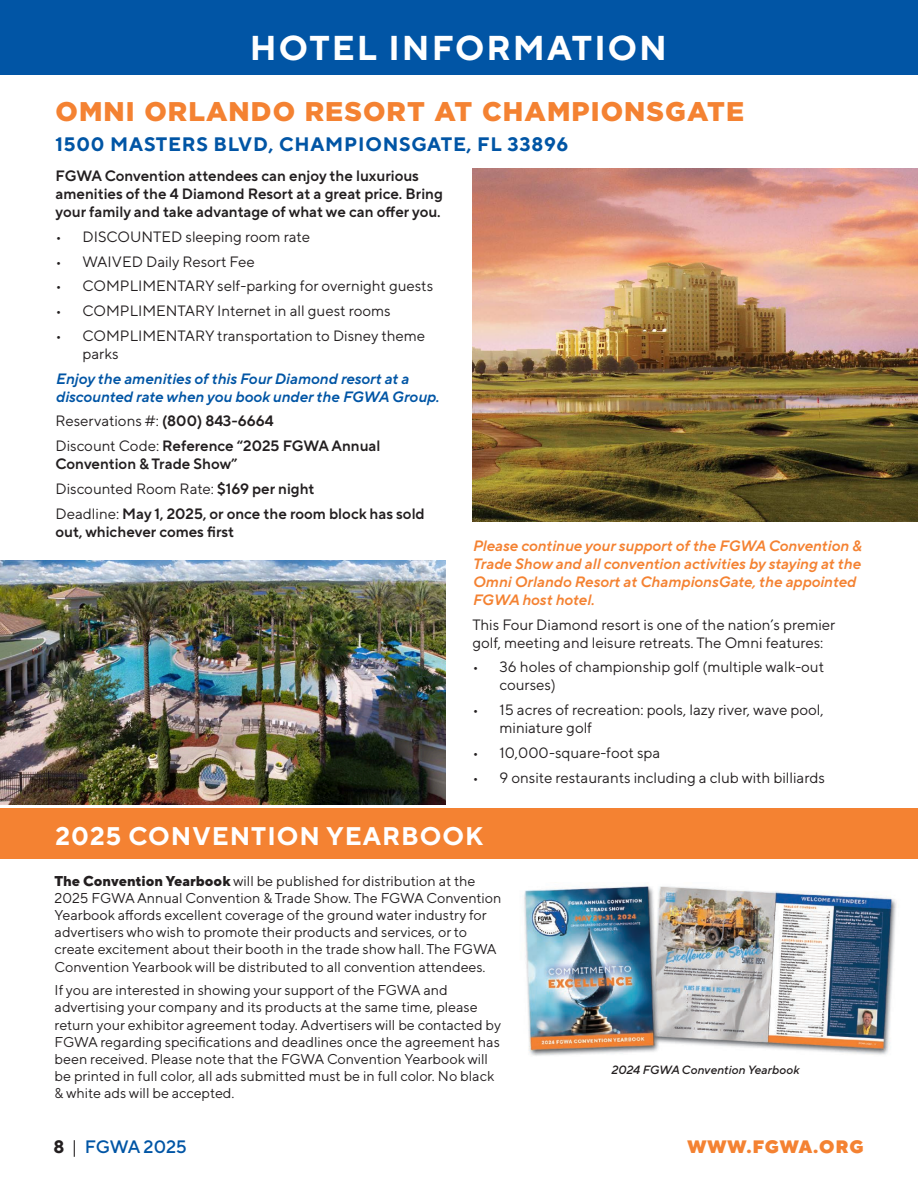
<style>
.page{position:relative;width:918px;height:1188px;background:#fff}
.page>*{position:absolute;margin:0;border:0;box-sizing:border-box;transform-origin:0 0}
.t1{font:700 34.5px "TT Norms Pro";letter-spacing:.06em;color:#fff}
.gotham_blue_sub{font:900 27px "Gotham";letter-spacing:.04em;color:#f48232}
.gotham_sub_navy{font:700 25.5px "TT Norms Pro";letter-spacing:.04em;color:#fff}
.body_text_large{font:700 19.5px "TT Norms Pro";letter-spacing:.04em;color:#0155a5}
.t2{font:900 18px "TT Norms Pro";letter-spacing:.05em;color:#f48232}
.t3{font:500 18px "TT Norms Pro";letter-spacing:-.01em;color:#0155a5}
.body_text_narrow{font:15px/18px "TT Norms Pro";color:#231f20}
.body_text_narrow-2{font:600 15px/18px "TT Norms Pro";color:#231f20}
.body_text_narrow-3{font:italic 600 15px/18px "TT Norms Pro";color:#f48232}
.body_text_narrow-4{font:italic 600 15px/18px "TT Norms Pro";color:#0155a5}
.body_text_narrow-5{font:14.25px/17.1px "TT Norms Pro";color:#231f20}
.bullets_narrow{font:italic 500 12px "TT Norms Pro";color:#231f20}
.s1{font-weight:600}
.s2{font-weight:400}
.s3{font-weight:800}
.s4{font-weight:700;color:#231f20}
.s5{font-weight:400;color:#231f20}
</style>
<div class="page">
<div style="left:0;top:0;width:917px;height:75px;background:#0155a5"></div>
<hr style="left:917px;top:0;width:1px;height:75px;background:#0155a5">
<img style="left:472px;top:168px;width:445px;height:354px">
<div style="left:0;top:808px;width:918px;height:51px;background:#f48232"></div>
<img style="left:0;top:560px;width:446px;height:244px">
<img style="left:524px;top:886px;width:373px;height:170px">
<p class="t1" style="left:250px;top:22px;width:419px">HOTEL INFORMATION</p>
<p class="gotham_blue_sub" style="left:56px;top:93px;width:690px">OMNI ORLANDO RESORT AT CHAMPIONSGATE</p>
<p class="body_text_large" style="left:56px;top:130px;width:514px">1500 MASTERS BLVD, CHAMPIONSGATE, FL 33896</p>
<p class="body_text_narrow-2" style="left:56px;top:166px;width:389px">FGWA Convention attendees can enjoy the luxurious amenities of the 4 Diamond Resort at a great price. Bring your family and take advantage of what we can offer you.</p>
<p class="body_text_narrow" style="left:56px;top:226px;width:256px">• DISCOUNTED sleeping room rate</p>
<p class="body_text_narrow" style="left:56px;top:251px;width:201px">• WAIVED Daily Resort Fee</p>
<p class="body_text_narrow" style="left:56px;top:276px;width:379px">• COMPLIMENTARY self-parking for overnight guests</p>
<p class="body_text_narrow" style="left:56px;top:301px;width:337px">• COMPLIMENTARY Internet in all guest rooms</p>
<p class="body_text_narrow" style="left:83px;top:325px;width:344px;text-indent:-27px">• COMPLIMENTARY transportation to Disney theme parks</p>
<p class="body_text_narrow-4" style="left:56px;top:368px;width:385px">Enjoy the amenities of this Four Diamond resort at a discounted rate when you book under the FGWA Group.</p>
<p class="body_text_narrow" style="left:56px;top:411px;width:220px">Reservations #: <span class="s1">(800) 843-6664</span></p>
<p class="body_text_narrow-2" style="left:56px;top:436px;width:326px"><span class="s2">Discount Code:</span> Reference “2025 FGWA Annual<br>Convention &amp; Trade Show”</p>
<p class="body_text_narrow" style="left:56px;top:478px;width:260px">Discounted Room Rate: <span class="s1">$169 per night</span></p>
<p class="body_text_narrow-2" style="left:56px;top:503px;width:371px"><span class="s2">Deadline:</span> May 1, 2025, or once the room block has sold out, whichever comes first</p>
<p class="body_text_narrow-3" style="left:473px;top:535px;width:390px">Please continue your support of the FGWA Convention &amp; Trade Show and all convention activities by staying at the Omni Orlando Resort at ChampionsGate, the appointed FGWA host hotel.</p>
<p class="body_text_narrow" style="left:473px;top:614px;width:364px">This Four Diamond resort is one of the nation’s premier golf, meeting and leisure retreats. The Omni features:</p>
<p class="body_text_narrow" style="left:500px;top:657px;width:326px;text-indent:-27px">• 36 holes of championship golf (multiple walk-out courses)</p>
<p class="body_text_narrow" style="left:500px;top:700px;width:326px;text-indent:-27px">• 15 acres of recreation: pools, lazy river, wave pool, miniature golf</p>
<p class="body_text_narrow" style="left:472px;top:742px;width:189px">• 10,000-square-foot spa</p>
<p class="body_text_narrow" style="left:472px;top:767px;width:354px">• 9 onsite restaurants including a club with billiards</p>
<p class="gotham_sub_navy" style="left:56px;top:817px;width:429px">2025 CONVENTION YEARBOOK</p>
<p class="body_text_narrow-5" style="left:55px;top:871px;width:448px"><span class="s3">The Convention Yearbook</span> will be published for distribution at the 2025 FGWA Annual Convention &amp; Trade Show. The FGWA Convention Yearbook affords excellent coverage of the ground water industry for advertisers who wish to promote their products and services, or to create excitement about their booth in the trade show hall. The FGWA Convention Yearbook will be distributed to all convention attendees.</p>
<p class="body_text_narrow-5" style="left:55px;top:981px;width:448px">If you are interested in showing your support of the FGWA and advertising your company and its products at the same time, please return your exhibitor agreement today. Advertisers will be contacted by FGWA regarding specifications and deadlines once the agreement has been received. Please note that the FGWA Convention Yearbook will be printed in full color, all ads submitted must be in full color. No black &amp; white ads will be accepted.</p>
<p class="bullets_narrow" style="left:611px;top:1061px;width:189px">2024 FGWA Convention Yearbook</p>
<p class="t3" style="left:53px;top:1134px;width:135px"><span class="s4">8</span> <span class="s5">|</span> FGWA 2025</p>
<p class="t2" style="left:688px;top:1133px;width:178px">WWW.FGWA.ORG</p>
</div>
